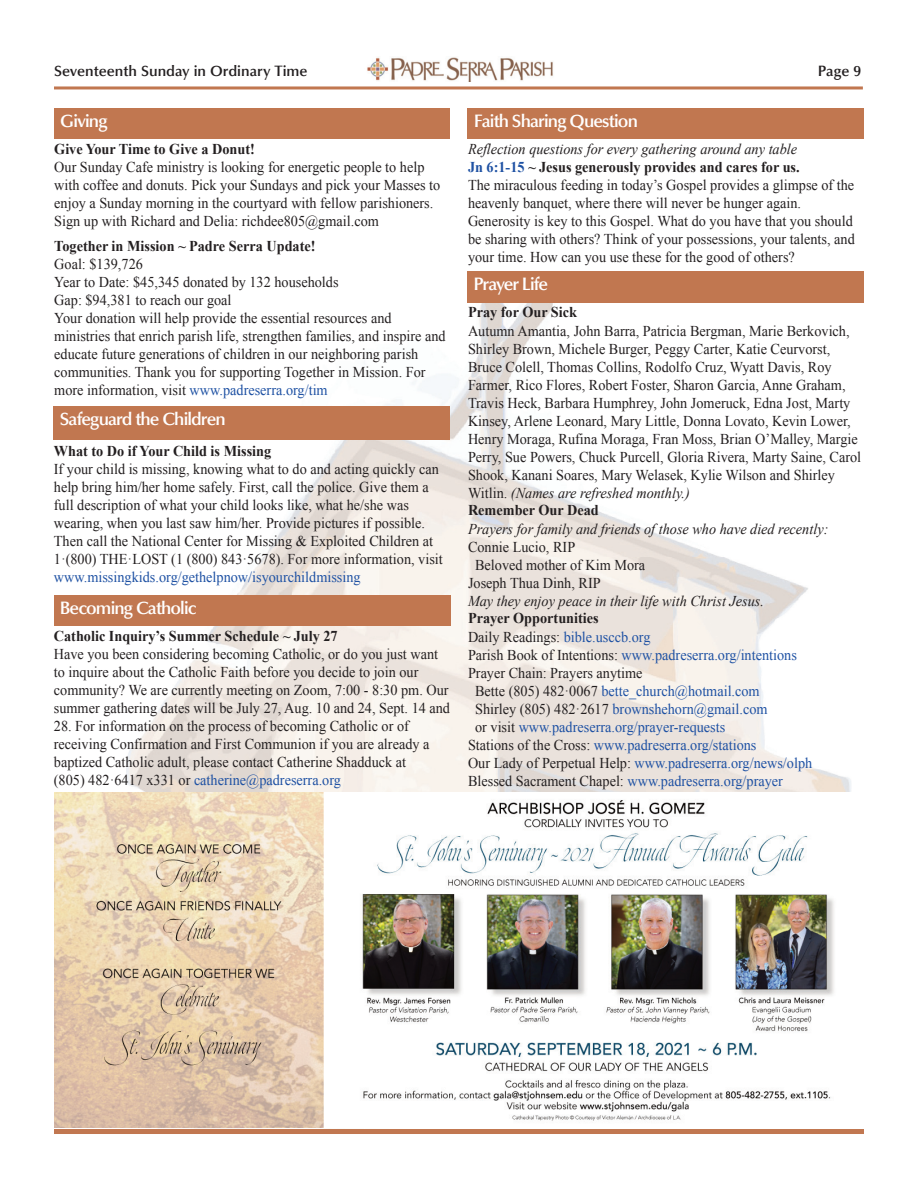
<style>
.page{position:relative;width:918px;height:1188px;background:#fff}
.page>*{position:absolute;margin:0;border:0;box-sizing:border-box;transform-origin:0 0}
.t1{font:600 18px "Optima LT Std";letter-spacing:-.05em;color:#fff}
.t2{font:15px/18px "Times New Roman";color:#231f20;scale:.95 1}
.t3{font:15px "Times New Roman";color:#1e51a3;scale:.95 1}
.t4{font:700 15px "Times New Roman";color:#231f20;scale:.95 1}
.t5{font:italic 15px "Times New Roman";color:#231f20;scale:.95 1}
.t6{font:600 15px "Optima LT Std";color:#231f20}
.s1{color:#1e51a3}
.s2{font-style:italic}
.s3{font-weight:700;color:#1e51a3}
.s4{font-weight:700}
.s5{color:#231f20}
</style>
<div class="page">
<hr style="left:54px;top:86px;width:809px;height:3px;background:#c17750">
<img style="left:367px;top:57px;width:186px;height:24px">
<div style="left:54px;top:1128px;width:810px;height:6px;background:#c17750"></div>
<div style="left:54px;top:109px;width:810px;height:1020px;background:#fff"></div>
<img style="left:127px;top:290px;width:724px;height:839px">
<div style="left:468px;top:271px;width:396px;height:32px;background:#c17750"></div>
<div style="left:468px;top:108px;width:396px;height:30px;background:#c17750"></div>
<div style="left:54px;top:406px;width:396px;height:34px;background:#c17750"></div>
<div style="left:54px;top:108px;width:396px;height:30px;background:#c17750"></div>
<div style="left:54px;top:595px;width:396px;height:31px;background:#c17750"></div>
<img style="left:54px;top:792px;width:797px;height:335px">
<p class="t6" style="left:54px;top:65px;width:255px">Seventeenth Sunday in Ordinary Time</p>
<p class="t6" style="left:818px;top:65px;width:45px">Page 9</p>
<p class="t1" style="left:60px;top:114px;width:49px">Giving</p>
<p class="t4" style="left:54px;top:140px;width:213px">Give Your Time to Give a Donut!</p>
<p class="t2" style="left:54px;top:158px;width:408px">Our Sunday Cafe ministry is looking for energetic people to help with coffee and donuts. Pick your Sundays and pick your Masses to enjoy a Sunday morning in the courtyard with fellow parishioners.<br>Sign up with Richard and Delia: richdee805@gmail.com</p>
<p class="t4" style="left:54px;top:238px;width:277px">Together in Mission ~ Padre Serra Update!</p>
<p class="t2" style="left:54px;top:255px;width:414px">Goal: $139,726<br>Year to Date: $45,345 donated by 132 households<br>Gap: $94,381 to reach our goal<br>Your donation will help provide the essential resources and ministries that enrich parish life, strengthen families, and inspire and educate future generations of children in our neighboring parish communities. Thank you for supporting Together in Mission. For more information, visit <span class="s1">www.padreserra.org/tim</span></p>
<p class="t1" style="left:60px;top:412px;width:167px">Safeguard the Children</p>
<p class="t4" style="left:54px;top:442px;width:230px">What to Do if Your Child is Missing</p>
<p class="t2" style="left:54px;top:460px;width:411px">If your child is missing, knowing what to do and acting quickly can help bring him/her home safely. First, call the police. Give them a full description of what your child looks like, what he/she was wearing, when you last saw him/her. Provide pictures if possible.<br>Then call the National Center for Missing &amp; Exploited Children at 1·(800) THE·LOST (1 (800) 843·5678). For more information, visit</p>
<p class="t3" style="left:54px;top:569px;width:324px">www.missingkids.org/gethelpnow/isyourchildmissing</p>
<p class="t1" style="left:60px;top:601px;width:138px">Becoming Catholic</p>
<p class="t4" style="left:54px;top:627px;width:300px">Catholic Inquiry’s Summer Schedule ~ July 27</p>
<p class="t2" style="left:54px;top:645px;width:419px">Have you been considering becoming Catholic, or do you just want to inquire about the Catholic Faith before you decide to join our community? We are currently meeting on Zoom, 7:00 - 8:30 pm. Our summer gathering dates will be July 27, Aug. 10 and 24, Sept. 14 and</p>
<p class="t2" style="left:54px;top:717px;width:397px">28. For information on the process of becoming Catholic or of receiving Confirmation and First Communion if you are already a baptized Catholic adult, please contact Catherine Shadduck at (805) 482·6417 x331 or <span class="s1">catherine@padreserra.org</span></p>
<p class="t1" style="left:474px;top:114px;width:166px">Faith Sharing Question</p>
<p class="t2" style="left:468px;top:140px;width:409px"><span class="s2">Reflection questions for every gathering around any table<br></span><span class="s3">Jn 6:1-15</span> <span class="s4">~ Jesus generously provides and cares for us.<br></span>The miraculous feeding in today’s Gospel provides a glimpse of the heavenly banquet, where there will never be hunger again.<br>Generosity is key to this Gospel. What do you have that you should be sharing with others? Think of your possessions, your talents, and your time. How can you use these for the good of others?</p>
<p class="t1" style="left:474px;top:277px;width:76px">Prayer Life</p>
<p class="t4" style="left:468px;top:304px;width:116px">Pray for Our Sick</p>
<p class="t2" style="left:468px;top:322px;width:415px">Autumn Amantia, John Barra, Patricia Bergman, Marie Berkovich, Shirley Brown, Michele Burger, Peggy Carter, Katie Ceurvorst, Bruce Colell, Thomas Collins, Rodolfo Cruz, Wyatt Davis, Roy Farmer, Rico Flores, Robert Foster, Sharon Garcia, Anne Graham, Travis Heck, Barbara Humphrey, John Jomeruck, Edna Jost, Marty Kinsey, Arlene Leonard, Mary Little, Donna Lovato, Kevin Lower, Henry Moraga, Rufina Moraga, Fran Moss, Brian O’Malley, Margie Perry, Sue Powers, Chuck Purcell, Gloria Rivera, Marty Saine, Carol Shook, Kanani Soares, Mary Welasek, Kylie Wilson and Shirley Witlin. <span class="s2">(Names are refreshed monthly.)<br></span><span class="s4">Remember Our Dead</span></p>
<p class="t5" style="left:468px;top:520px;width:381px">Prayers for family and friends of those who have died recently:</p>
<p class="t2" style="left:468px;top:538px;width:114px">Connie Lucio, RIP</p>
<p class="t2" style="left:475px;top:556px;width:181px">Beloved mother of Kim Mora</p>
<p class="t2" style="left:468px;top:574px;width:141px">Joseph Thua Dinh, RIP</p>
<p class="t5" style="left:468px;top:592px;width:313px">May they enjoy peace in their life with Christ Jesus.</p>
<p class="t4" style="left:468px;top:610px;width:139px">Prayer Opportunities</p>
<p class="t3" style="left:468px;top:628px;width:194px"><span class="s5">Daily Readings:</span> bible.usccb.org</p>
<p class="t3" style="left:468px;top:646px;width:348px"><span class="s5">Parish Book of Intentions:</span> www.padreserra.org/intentions</p>
<p class="t2" style="left:468px;top:664px;width:185px">Prayer Chain: Prayers anytime</p>
<p class="t3" style="left:475px;top:682px;width:301px"><span class="s5">Bette (805) 482·0067</span> bette_church@hotmail.com</p>
<p class="t3" style="left:475px;top:700px;width:309px"><span class="s5">Shirley (805) 482·2617</span> brownshehorn@gmail.com</p>
<p class="t3" style="left:475px;top:718px;width:265px"><span class="s5">or visit</span> www.padreserra.org/prayer-requests</p>
<p class="t3" style="left:468px;top:736px;width:305px"><span class="s5">Stations of the Cross:</span> www.padreserra.org/stations</p>
<p class="t3" style="left:468px;top:754px;width:364px"><span class="s5">Our Lady of Perpetual Help:</span> www.padreserra.org/news/olph</p>
<p class="t3" style="left:468px;top:772px;width:333px"><span class="s5">Blessed Sacrament Chapel:</span> www.padreserra.org/prayer</p>
</div>
